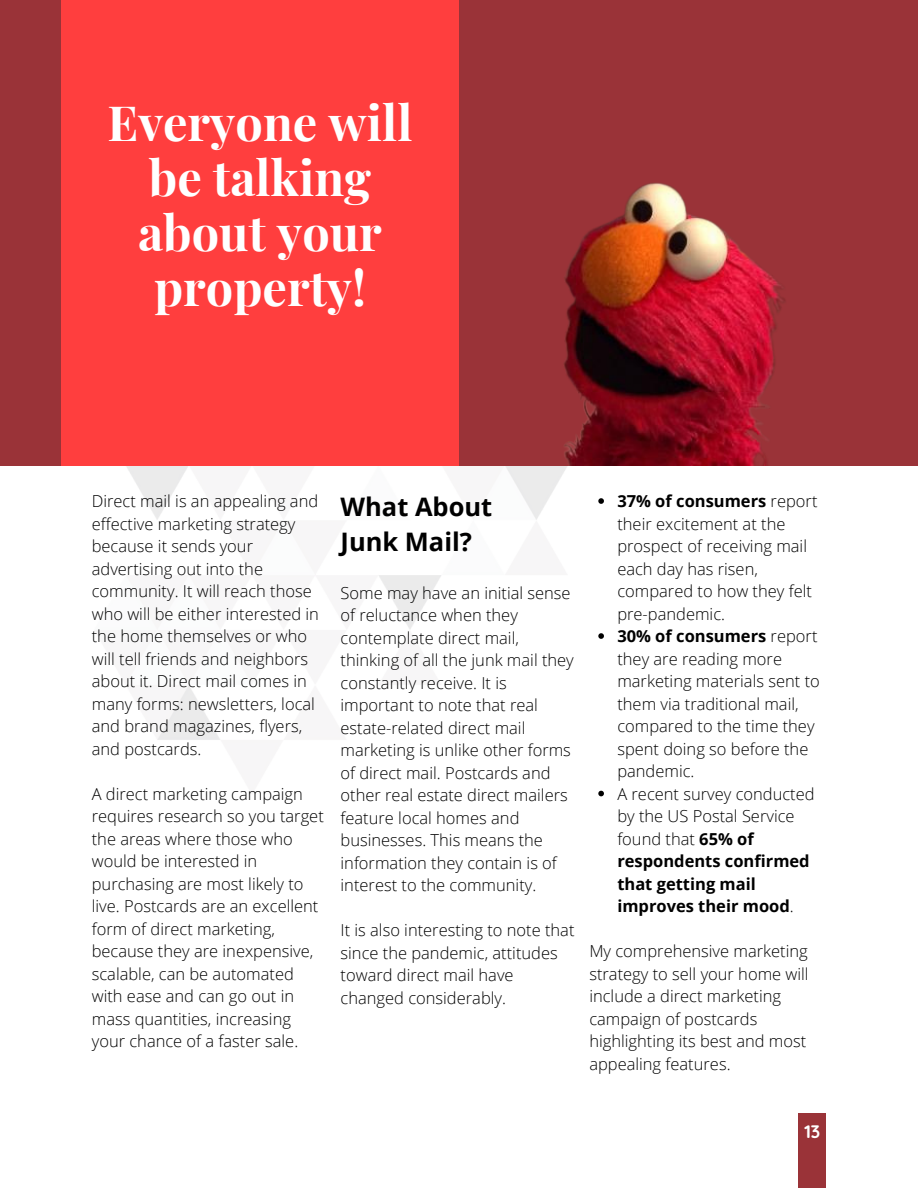
<style>
.page{position:relative;width:918px;height:1188px;background:#fff}
.page>*{position:absolute;margin:0;border:0;box-sizing:border-box;transform-origin:0 0}
.t1{font:700 48.6px/55.2px "Playfair Display";color:#fff;text-align:center}
.t2{font:700 25.5px/34.8px "Open Sans";color:#000}
.t3{font:700 18px "Quicksand";color:#fff}
.t4{font:300 16.5px/22.5px "Open Sans";color:#000}
.s1{font-weight:700}
</style>
<div class="page">
<div style="left:0;top:0;width:918px;height:466px;background:#9a3338"></div>
<div style="left:61px;top:0;width:398px;height:466px;background:#ff3e3e"></div>
<div style="left:799px;top:1114px;width:27px;height:74px;background:#9a3338"></div>
<img style="left:564px;top:183px;width:222px;height:282px">
<svg style="left:598px;top:498px;width:6px;height:6px"></svg>
<svg style="left:598px;top:633px;width:6px;height:6px"></svg>
<svg style="left:598px;top:791px;width:6px;height:5px"></svg>
<h1 class="t1" style="left:108px;top:93px;width:306px">Everyone will be talking about your property!</h1>
<p class="t4" style="left:92px;top:490px;width:229px">Direct mail is an appealing and effective marketing strategy because it sends your advertising out into the community. It will reach those who will be either interested in the home themselves or who will tell friends and neighbors about it. Direct mail comes in many forms: newsletters, local and brand magazines, flyers, and postcards.</p>
<p class="t4" style="left:92px;top:782px;width:234px">A direct marketing campaign requires research so you target the areas where those who would be interested in purchasing are most likely to live. Postcards are an excellent form of direct marketing, because they are inexpensive, scalable, can be automated with ease and can go out in mass quantities, increasing your chance of a faster sale.</p>
<h2 class="t2" style="left:341px;top:489px;width:153px">What About<br>Junk Mail?</h2>
<p class="t4" style="left:341px;top:581px;width:235px">Some may have an initial sense of reluctance when they contemplate direct mail, thinking of all the junk mail they constantly receive. It is important to note that real estate-related direct mail marketing is unlike other forms of direct mail. Postcards and other real estate direct mailers feature local homes and businesses. This means the information they contain is of interest to the community.</p>
<p class="t4" style="left:341px;top:918px;width:235px">It is also interesting to note that since the pandemic, attitudes toward direct mail have changed considerably.</p>
<p class="t4" style="left:617px;top:490px;width:204px"><span class="s1">37% of consumers</span> report their excitement at the prospect of receiving mail each day has risen, compared to how they felt pre-pandemic.<br><span class="s1">30% of consumers</span> report they are reading more marketing materials sent to them via traditional mail, compared to the time they spent doing so before the pandemic.<br>A recent survey conducted by the US Postal Service found that <span class="s1">65% of respondents confirmed that getting mail improves their mood</span>.</p>
<p class="t4" style="left:589px;top:940px;width:221px">My comprehensive marketing strategy to sell your home will include a direct marketing campaign of postcards highlighting its best and most appealing features.</p>
<p class="t3" style="left:805px;top:1120px;width:17px">13</p>
</div>
